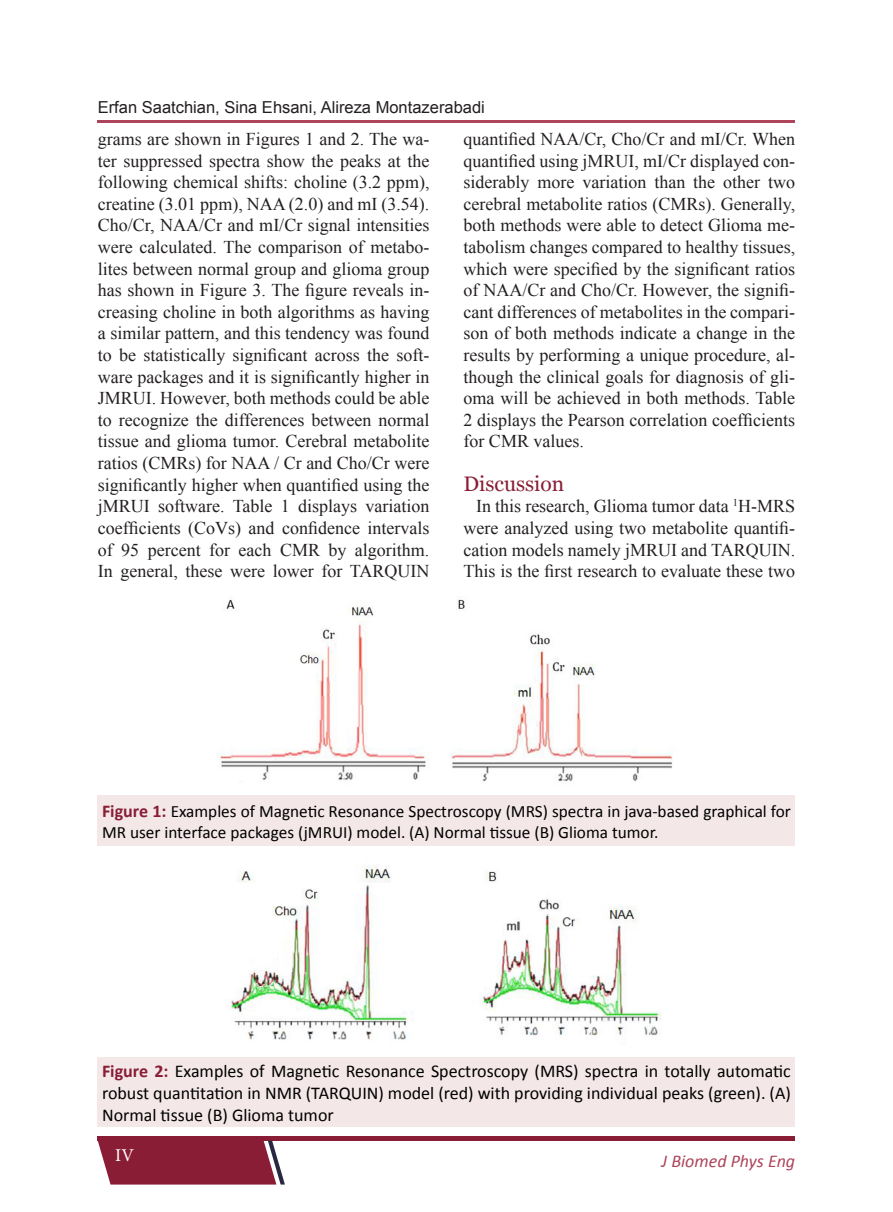
<style>
.page{position:relative;width:893px;height:1212px;background:#fff}
.page>*{position:absolute;margin:0;border:0;box-sizing:border-box;transform-origin:0 0}
.Heading{font:21px "Georgia";color:#881d35}
.Body{font:18px/21.6px "Times New Roman";color:#231f20;text-align:justify}
.Figure{font:18px/21.6px "Calibri";color:#000;text-align:justify}
.t1{font:italic 18px "Calibri";color:#ad445b}
.t2{font:18px "Minion Pro";color:#fff}
.Figure-2{font:17.25px/20.7px "Calibri";color:#000}
.Running_Author{font:16.5px "Arial";color:#231f20}
.s1{font-weight:700;font-size:18px;color:#881d35}
.s2{font-weight:700;color:#881d35}
</style>
<div class="page">
<div style="left:98px;top:1136px;width:697px;height:5px;background:#881d35"></div>
<svg style="left:98px;top:1141px;width:187px;height:43px"></svg>
<hr style="left:98px;top:120px;width:697px;height:2px;background:#ad445b">
<div style="left:98px;top:795px;width:697px;height:51px;background:#f3e7e8"></div>
<div style="left:98px;top:1057px;width:697px;height:70px;background:#f3e7e8"></div>
<img style="left:216px;top:599px;width:457px;height:183px">
<img style="left:225px;top:865px;width:437px;height:175px">
<p class="Running_Author" style="left:98px;top:97px;width:389px">Erfan Saatchian, Sina Ehsani, Alireza Montazerabadi</p>
<p class="Body" style="left:98px;top:128px;width:333px">grams are shown in Figures 1 and 2. The wa&shy;ter suppressed spectra show the peaks at the following chemical shifts: choline (3.2 ppm), creatine (3.01 ppm), NAA (2.0) and mI (3.54).<br>Cho/Cr, NAA/Cr and mI/Cr signal intensities were calculated. The comparison of metabo&shy;lites between normal group and glioma group has shown in Figure 3. The figure reveals in&shy;creasing choline in both algorithms as having a similar pattern, and this tendency was found to be statistically significant across the soft&shy;ware packages and it is significantly higher in JMRUI. However, both methods could be able to recognize the differences between normal tissue and glioma tumor. Cerebral metabolite ratios (CMRs) for NAA / Cr and Cho/Cr were significantly higher when quantified using the jMRUI software. Table 1 displays variation coefficients (CoVs) and confidence intervals of 95 percent for each CMR by algorithm.<br>In general, these were lower for TARQUIN</p>
<p class="Body" style="left:463px;top:128px;width:333px">quantified NAA/Cr, Cho/Cr and mI/Cr. When quantified using jMRUI, mI/Cr displayed con&shy;siderably more variation than the other two cerebral metabolite ratios (CMRs). Generally, both methods were able to detect Glioma me&shy;tabolism changes compared to healthy tissues, which were specified by the significant ratios of NAA/Cr and Cho/Cr. However, the signifi&shy;cant differences of metabolites in the compari&shy;son of both methods indicate a change in the results by performing a unique procedure, al&shy;though the clinical goals for diagnosis of gli&shy;oma will be achieved in both methods. Table 2 displays the Pearson correlation coefficients for CMR values.</p>
<p class="Heading" style="left:463px;top:471px;width:102px">Discussion</p>
<p class="Body" style="left:463px;top:495px;width:333px;text-indent:13px">In this research, Glioma tumor data <sup>1</sup>H-MRS were analyzed using two metabolite quantifi&shy;cation models namely jMRUI and TARQUIN.<br>This is the first research to evaluate these two</p>
<p class="Figure-2" style="left:102px;top:801px;width:690px"><span class="s1">Figure 1:</span> Examples of Magnetic Resonance Spectroscopy (MRS) spectra in java-based graphical for<br>MR user interface packages (jMRUI) model. (A) Normal tissue (B) Glioma tumor.</p>
<p class="Figure" style="left:102px;top:1061px;width:690px"><span class="s2">Figure 2:</span> Examples of Magnetic Resonance Spectroscopy (MRS) spectra in totally automatic robust quantitation in NMR (TARQUIN) model (red) with providing individual peaks (green). (A)<br>Normal tissue (B) Glioma tumor</p>
<p class="t2" style="left:115px;top:1143px;width:20px">IV</p>
<p class="t1" style="left:661px;top:1148px;width:135px">J Biomed Phys Eng</p>
</div>
